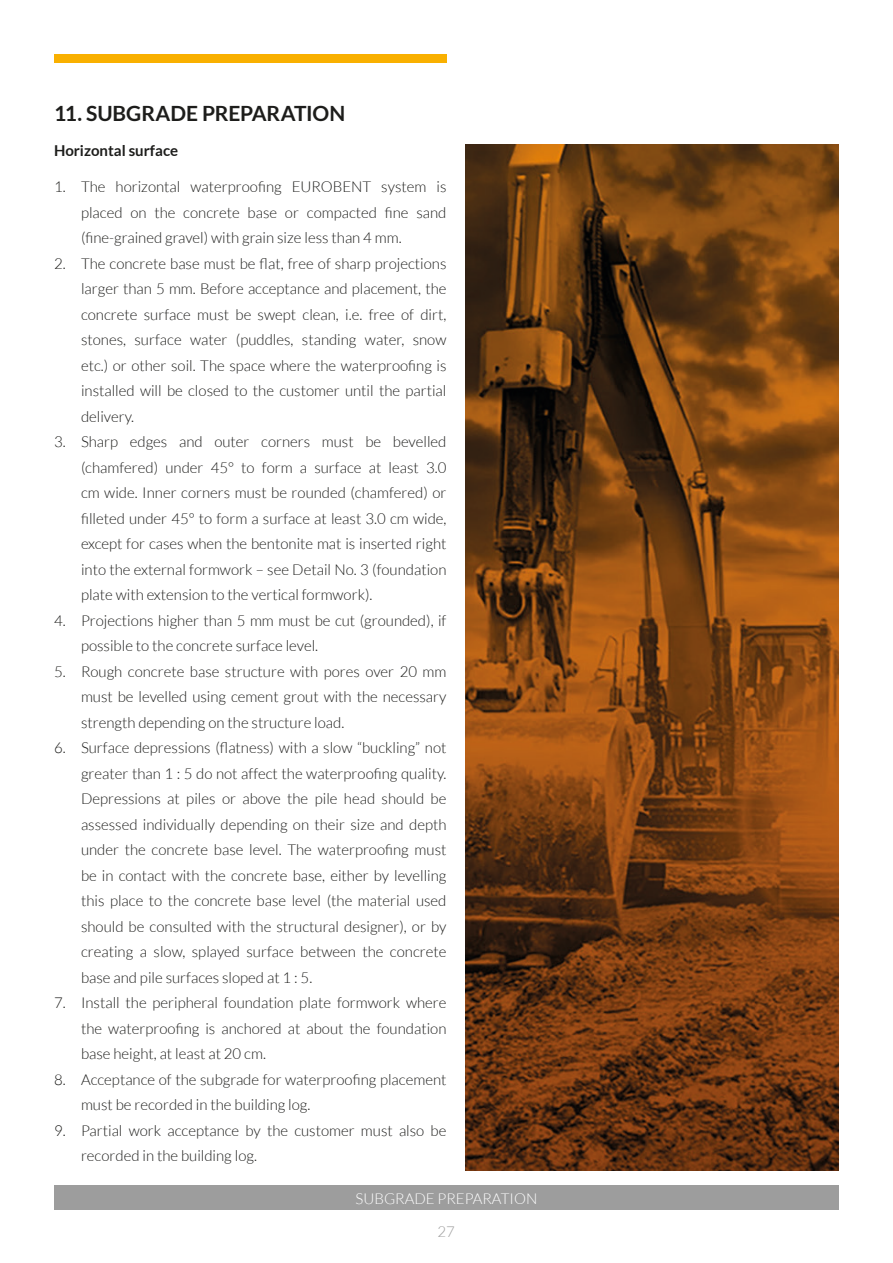
<style>
.page{position:relative;width:893px;height:1263px;background:#fff}
.page>*{position:absolute;margin:0;border:0;box-sizing:border-box;transform-origin:0 0}
.ROZDZIAŁ{font:700 21px "Lato";letter-spacing:-.005em;color:#1d1d1b}
.t1{font:300 15px/25.5px "Lato";color:#1d1d1b;text-align:justify}
.t2{font:300 15px "Lato";color:#fff}
.Styl_akapitowy_1{font:700 15px "Lato";color:#1d1d1b}
.t3{font:300 15px "Lato";color:#9d9d9d}
</style>
<div class="page">
<div style="left:54px;top:1185px;width:785px;height:25px;background:#9d9d9d"></div>
<div style="left:54px;top:54px;width:392px;height:8px;background:#f9b000"></div>
<img style="left:466px;top:145px;width:373px;height:1025px">
<p class="ROZDZIAŁ" style="left:54px;top:101px;width:293px">11. SUBGRADE PREPARATION</p>
<p class="Styl_akapitowy_1" style="left:54px;top:142px;width:126px">Horizontal surface</p>
<p class="t1" style="left:81px;top:174px;width:367px;text-indent:-27px">1. The horizontal waterproofing EUROBENT system is placed on the concrete base or compacted fine sand (fine-grained gravel) with grain size less than 4 mm.</p>
<p class="t1" style="left:81px;top:251px;width:367px;text-indent:-27px">2. The concrete base must be flat, free of sharp projections larger than 5 mm. Before acceptance and placement, the concrete surface must be swept clean, i.e. free of dirt, stones, surface water (puddles, standing water, snow etc.) or other soil. The space where the waterproofing is installed will be closed to the customer until the partial delivery.</p>
<p class="t1" style="left:81px;top:429px;width:367px;text-indent:-27px">3. Sharp edges and outer corners must be bevelled (chamfered) under 45° to form a surface at least 3.0 cm wide. Inner corners must be rounded (chamfered) or filleted under 45° to form a surface at least 3.0 cm wide, except for cases when the bentonite mat is inserted right into the external formwork – see Detail No. 3 (foundation plate with extension to the vertical formwork).</p>
<p class="t1" style="left:81px;top:608px;width:367px;text-indent:-27px">4. Projections higher than 5 mm must be cut (grounded), if possible to the concrete surface level.</p>
<p class="t1" style="left:81px;top:659px;width:367px;text-indent:-27px">5. Rough concrete base structure with pores over 20 mm must be levelled using cement grout with the necessary strength depending on the structure load.</p>
<p class="t1" style="left:81px;top:735px;width:367px;text-indent:-27px">6. Surface depressions (flatness) with a slow “buckling” not greater than 1 : 5 do not affect the waterproofing quality.<br>Depressions at piles or above the pile head should be assessed individually depending on their size and depth under the concrete base level. The waterproofing must be in contact with the concrete base, either by levelling this place to the concrete base level (the material used should be consulted with the structural designer), or by creating a slow, splayed surface between the concrete base and pile surfaces sloped at 1 : 5.</p>
<p class="t1" style="left:81px;top:990px;width:367px;text-indent:-27px">7. Install the peripheral foundation plate formwork where the waterproofing is anchored at about the foundation base height, at least at 20 cm.</p>
<p class="t1" style="left:81px;top:1067px;width:367px;text-indent:-27px">8. Acceptance of the subgrade for waterproofing placement must be recorded in the building log.</p>
<p class="t1" style="left:81px;top:1118px;width:367px;text-indent:-27px">9. Partial work acceptance by the customer must also be recorded in the building log.</p>
<p class="t2" style="left:356px;top:1190px;width:183px">SUBGRADE PREPARATION</p>
<p class="t3" style="left:437px;top:1223px;width:19px">27</p>
</div>
